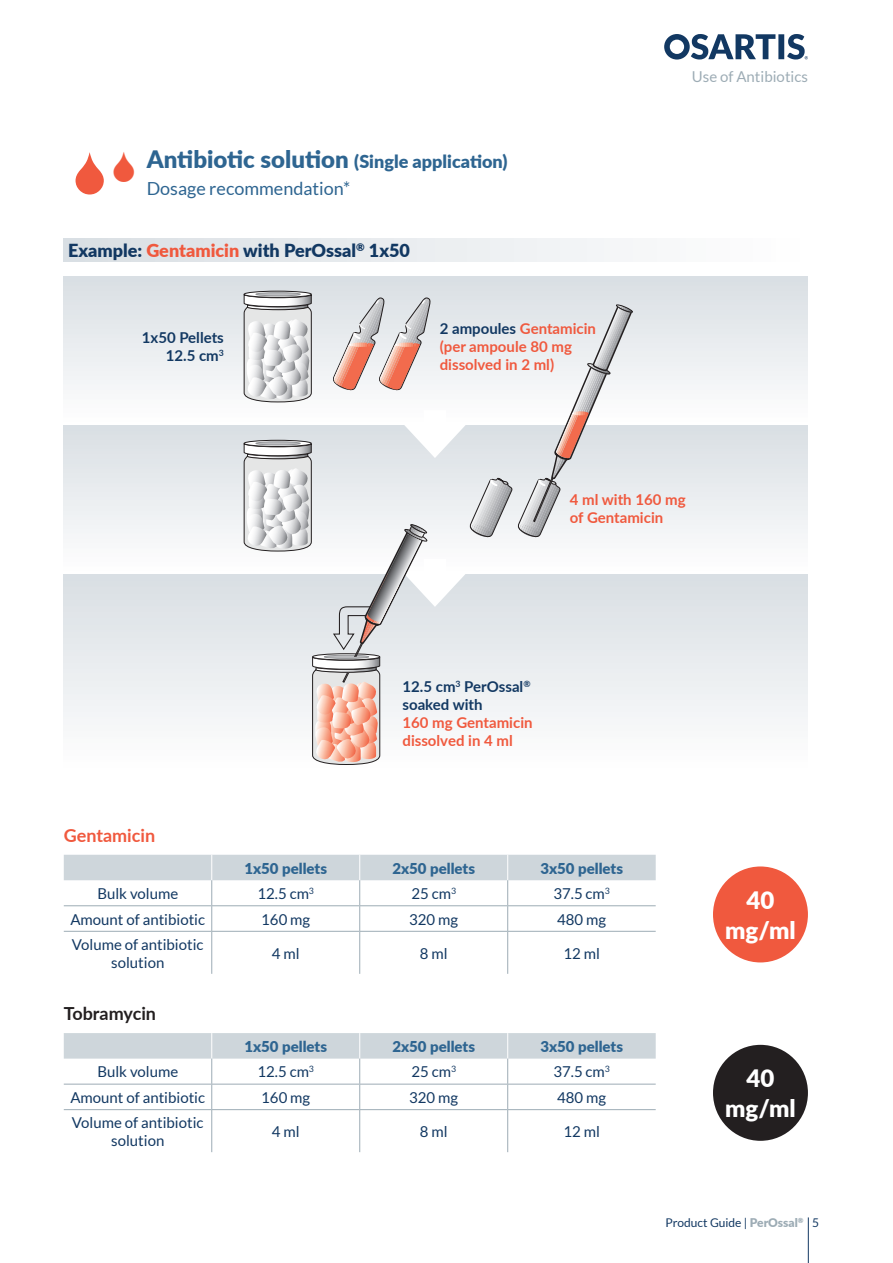
<style>
.page{position:relative;width:893px;height:1263px;background:#fff}
.page>*{position:absolute;margin:0;border:0;box-sizing:border-box;transform-origin:0 0}
.t1{font:900 24px/30px "Lato";color:#fff;text-align:center}
.t2{font:18px/27px "Lato";color:#2e6591}
.t3{font:900 18px "Lato";color:#123862}
.t4{font:700 18px "Lato";color:#f0593e}
.t5{font:700 18px "Lato";color:#231f20}
.t6{font:15px/18px "Lato";color:#123862;text-align:center}
.t7{font:700 15px/18px "Lato";color:#f0593e}
.t8{font:900 15px "Lato";color:#2e6591}
.t9{font:700 15px/18px "Lato";color:#123862;text-align:right}
.t10{font:15px "Lato";color:#9dacb5}
.t11{font:12px "Lato";color:#123862}
.s1{font-weight:900;font-size:24px}
.s2{font-weight:900}
.s3{color:#f0593e}
.s4{color:#123862}
.s5{font-weight:900;color:#9dacb5}
</style>
<div class="page">
<hr style="left:808px;top:1217px;width:1px;height:46px;background:#123862">
<svg style="left:664px;top:34px;width:144px;height:26px"></svg>
<div style="left:64px;top:277px;width:744px;height:148px;background:linear-gradient(to bottom,#d8dee3,#fefefe)"></div>
<svg style="left:244px;top:291px;width:67px;height:6px"></svg>
<div style="left:244px;top:291px;width:68px;height:7px;border:1px solid #231f20;border-radius:50%"></div>
<div style="left:255px;top:292px;width:46px;height:4px;border:1px solid #939598;border-radius:50%"></div>
<div style="left:64px;top:425px;width:744px;height:149px;background:linear-gradient(to bottom,#d8dee3,#fefeff)"></div>
<div style="left:64px;top:574px;width:744px;height:198px;background:linear-gradient(to bottom,#d8dee3,#fefefe)"></div>
<div style="left:64px;top:238px;width:744px;height:24px;background:linear-gradient(to right,#d9dfe3,#fefefe)"></div>
<svg style="left:64px;top:855px;width:592px;height:76px"></svg>
<hr style="left:64px;top:931px;width:148px;height:1px;background:#9dacb5">
<hr style="left:212px;top:931px;width:148px;height:1px;background:#9dacb5">
<hr style="left:211px;top:932px;width:1px;height:42px;background:#9dacb5">
<hr style="left:360px;top:931px;width:148px;height:1px;background:#9dacb5">
<hr style="left:359px;top:932px;width:1px;height:42px;background:#9dacb5">
<hr style="left:508px;top:931px;width:148px;height:1px;background:#9dacb5">
<hr style="left:507px;top:932px;width:1px;height:42px;background:#9dacb5">
<svg style="left:64px;top:1033px;width:592px;height:76px"></svg>
<hr style="left:64px;top:1109px;width:148px;height:1px;background:#9dacb5">
<hr style="left:212px;top:1109px;width:148px;height:1px;background:#9dacb5">
<hr style="left:211px;top:1110px;width:1px;height:42px;background:#9dacb5">
<hr style="left:360px;top:1109px;width:148px;height:1px;background:#9dacb5">
<hr style="left:359px;top:1110px;width:1px;height:42px;background:#9dacb5">
<hr style="left:508px;top:1109px;width:148px;height:1px;background:#9dacb5">
<hr style="left:507px;top:1110px;width:1px;height:42px;background:#9dacb5">
<div style="left:713px;top:866px;width:95px;height:96px;background:#f0593e;border-radius:50%"></div>
<div style="left:713px;top:1045px;width:95px;height:96px;background:#231f20;border-radius:50%"></div>
<svg style="left:244px;top:294px;width:393px;height:471px"></svg>
<p class="t2" style="left:147px;top:148px;width:362px"><span class="s1">Antibiotic solution</span> <span class="s2">(Single application)<br></span>Dosage recommendation*</p>
<p class="t3" style="left:68px;top:237px;width:344px">Example: <span class="s3">Gentamicin</span> with PerOssal<sup>®</sup> 1x50</p>
<p class="t9" style="left:142px;top:328px;width:84px">1x50 Pellets<br>12.5 cm<sup>3</sup></p>
<p class="t7" style="left:440px;top:319px;width:158px"><span class="s4">2 ampoules</span> Gentamicin (per ampoule 80 mg dissolved in 2 ml)</p>
<p class="t10" style="left:692px;top:68px;width:117px">Use of Antibiotics</p>
<p class="t7" style="left:570px;top:489px;width:117px">4 ml with 160 mg of Gentamicin</p>
<p class="t4" style="left:64px;top:822px;width:93px">Gentamicin</p>
<p class="t9" style="left:402px;top:677px;width:130px;text-align:left">12.5 cm<sup>3</sup> PerOssal<sup>® </sup>soaked with</p>
<p class="t7" style="left:402px;top:713px;width:132px">160 mg Gentamicin dissolved in 4 ml</p>
<p class="t8" style="left:244px;top:857px;width:84px">1x50 pellets</p>
<p class="t8" style="left:392px;top:857px;width:84px">2x50 pellets</p>
<p class="t8" style="left:540px;top:857px;width:84px">3x50 pellets</p>
<p class="t6" style="left:97px;top:884px;width:82px">Bulk volume</p>
<p class="t6" style="left:257px;top:884px;width:58px">12.5 cm<sup>3</sup></p>
<p class="t6" style="left:411px;top:884px;width:46px">25 cm<sup>3</sup></p>
<p class="t6" style="left:553px;top:884px;width:58px">37.5 cm<sup>3</sup></p>
<p class="t6" style="left:70px;top:910px;width:136px">Amount of antibiotic</p>
<p class="t6" style="left:261px;top:910px;width:50px">160 mg</p>
<p class="t6" style="left:409px;top:910px;width:50px">320 mg</p>
<p class="t6" style="left:557px;top:910px;width:50px">480 mg</p>
<p class="t6" style="left:72px;top:935px;width:133px">Volume of antibiotic solution</p>
<p class="t6" style="left:272px;top:944px;width:29px">4 ml</p>
<p class="t6" style="left:420px;top:944px;width:29px">8 ml</p>
<p class="t6" style="left:563px;top:944px;width:38px">12 ml</p>
<p class="t5" style="left:64px;top:1000px;width:94px">Tobramycin</p>
<p class="t8" style="left:244px;top:1035px;width:84px">1x50 pellets</p>
<p class="t8" style="left:392px;top:1035px;width:84px">2x50 pellets</p>
<p class="t8" style="left:540px;top:1035px;width:84px">3x50 pellets</p>
<p class="t6" style="left:97px;top:1063px;width:82px">Bulk volume</p>
<p class="t6" style="left:257px;top:1063px;width:58px">12.5 cm<sup>3</sup></p>
<p class="t6" style="left:411px;top:1063px;width:46px">25 cm<sup>3</sup></p>
<p class="t6" style="left:553px;top:1063px;width:58px">37.5 cm<sup>3</sup></p>
<p class="t6" style="left:70px;top:1088px;width:136px">Amount of antibiotic</p>
<p class="t6" style="left:261px;top:1088px;width:50px">160 mg</p>
<p class="t6" style="left:409px;top:1088px;width:50px">320 mg</p>
<p class="t6" style="left:557px;top:1088px;width:50px">480 mg</p>
<p class="t6" style="left:72px;top:1113px;width:133px">Volume of antibiotic solution</p>
<p class="t6" style="left:272px;top:1122px;width:29px">4 ml</p>
<p class="t6" style="left:420px;top:1122px;width:29px">8 ml</p>
<p class="t6" style="left:563px;top:1122px;width:38px">12 ml</p>
<h1 class="t1" style="left:725px;top:884px;width:72px">40 mg/ml</h1>
<h1 class="t1" style="left:725px;top:1063px;width:72px">40 mg/ml</h1>
<p class="t11" style="left:665px;top:1216px;width:155px">Product Guide | <span class="s5">PerOssal</span><sup>®</sup> 5</p>
</div>
